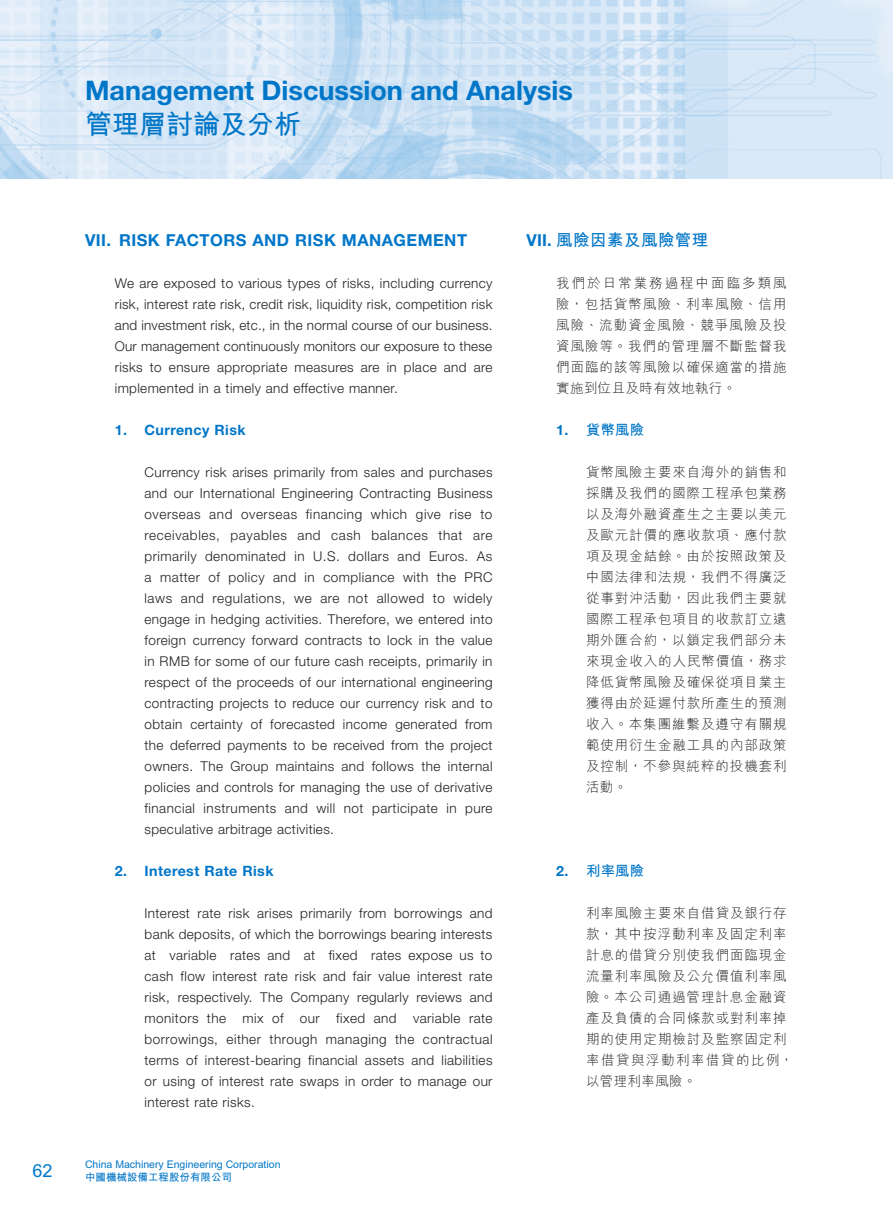
<style>
.page{position:relative;width:893px;height:1212px;background:#fff}
.page>*{position:absolute;margin:0;border:0;box-sizing:border-box;transform-origin:0 0}
.t1{font:700 27px "Helvetica Neue LT Std";color:#0076c8}
.t2{font:700 27px "M Hei HK";color:#0076c8}
.t3{font:700 18px "M Hei HK";color:#0076c8}
.t4{font:700 16.5px "Helvetica Neue LT Std";letter-spacing:.03em;color:#0076c8}
.t5{font:700 16.5px "M Hei HK";letter-spacing:.03em;color:#0076c8}
.t6{font:700 14.25px "Helvetica Neue LT Std";letter-spacing:.03em;color:#0076c8}
.t7{font:700 14.25px "M Hei HK";letter-spacing:.03em;color:#0076c8}
.t8{font:300 13.5px/21px "Helvetica Neue LT Std";letter-spacing:.03em;color:#231f20;text-align:justify}
.t9{font:300 13.5px/21px "M Hei HK";letter-spacing:.065em;color:#231f20;text-align:justify}
.t10{font:700 10.5px/12.6px "M Hei HK";color:#0076c8}
.s1{font-family:"Helvetica Neue LT Std"}
</style>
<div class="page">
<img style="left:0;top:0;width:893px;height:179px">
<h1 class="t1" style="left:85px;top:73px;width:489px">Management Discussion and Analysis</h1>
<h1 class="t2" style="left:85px;top:105px;width:217px">管理層討論及分析</h1>
<p class="t4" style="left:85px;top:230px;width:384px">VII. RISK FACTORS AND RISK MANAGEMENT</p>
<p class="t8" style="left:115px;top:272px;width:379px">We are exposed to various types of risks, including currency risk, interest rate risk, credit risk, liquidity risk, competition risk and investment risk, etc., in the normal course of our business.<br>Our management continuously monitors our exposure to these risks to ensure appropriate measures are in place and are implemented in a timely and effective manner.</p>
<p class="t6" style="left:115px;top:421px;width:132px">1. Currency Risk</p>
<p class="t8" style="left:145px;top:461px;width:350px">Currency risk arises primarily from sales and purchases and our International Engineering Contracting Business overseas and overseas financing which give rise to receivables, payables and cash balances that are primarily denominated in U.S. dollars and Euros. As a matter of policy and in compliance with the PRC laws and regulations, we are not allowed to widely engage in hedging activities. Therefore, we entered into foreign currency forward contracts to lock in the value in RMB for some of our future cash receipts, primarily in respect of the proceeds of our international engineering contracting projects to reduce our currency risk and to obtain certainty of forecasted income generated from the deferred payments to be received from the project owners. The Group maintains and follows the internal policies and controls for managing the use of derivative financial instruments and will not participate in pure speculative arbitrage activities.</p>
<p class="t6" style="left:115px;top:862px;width:160px">2. Interest Rate Risk</p>
<p class="t8" style="left:145px;top:902px;width:350px">Interest rate risk arises primarily from borrowings and bank deposits, of which the borrowings bearing interests at variable rates and at fixed rates expose us to cash flow interest rate risk and fair value interest rate risk, respectively. The Company regularly reviews and monitors the mix of our fixed and variable rate borrowings, either through managing the contractual terms of interest-bearing financial assets and liabilities or using of interest rate swaps in order to manage our interest rate risks.</p>
<h2 class="t3" style="left:33px;top:1157px;width:22px">62</h2>
<p class="t10" style="left:85px;top:1157px;width:197px">China Machinery Engineering Corporation中國機械設備工程股份有限公司</p>
<p class="t5" style="left:526px;top:227px;width:183px"><span class="s1">VII.</span> 風險因素及風險管理</p>
<p class="t9" style="left:556px;top:272px;width:232px">我們於日常業務過程中面臨多類風險，包括貨幣風險、利率風險、信用風險、流動資金風險、競爭風險及投資風險等。我們的管理層不斷監督我們面臨的該等風險以確保適當的措施實施到位且及時有效地執行。</p>
<p class="t7" style="left:556px;top:419px;width:89px"><span class="s1">1.</span> 貨幣風險</p>
<p class="t9" style="left:586px;top:461px;width:202px">貨幣風險主要來自海外的銷售和採購及我們的國際工程承包業務以及海外融資產生之主要以美元及歐元計價的應收款項、應付款項及現金結餘。由於按照政策及中國法律和法規，我們不得廣泛從事對沖活動，因此我們主要就國際工程承包項目的收款訂立遠期外匯合約，以鎖定我們部分未來現金收入的人民幣價值，務求降低貨幣風險及確保從項目業主獲得由於延遲付款所產生的預測收入。本集團維繫及遵守有關規範使用衍生金融工具的內部政策及控制，不參與純粹的投機套利活動。</p>
<p class="t7" style="left:556px;top:860px;width:89px"><span class="s1">2.</span> 利率風險</p>
<p class="t9" style="left:586px;top:902px;width:209px;text-align:left">利率風險主要來自借貸及銀行存款，其中按浮動利率及固定利率計息的借貸分別使我們面臨現金流量利率風險及公允價值利率風險。本公司通過管理計息金融資產及負債的合同條款或對利率掉期的使用定期檢討及監察固定利率借貸與浮動利率借貸的比例，以管理利率風險。</p>
</div>
